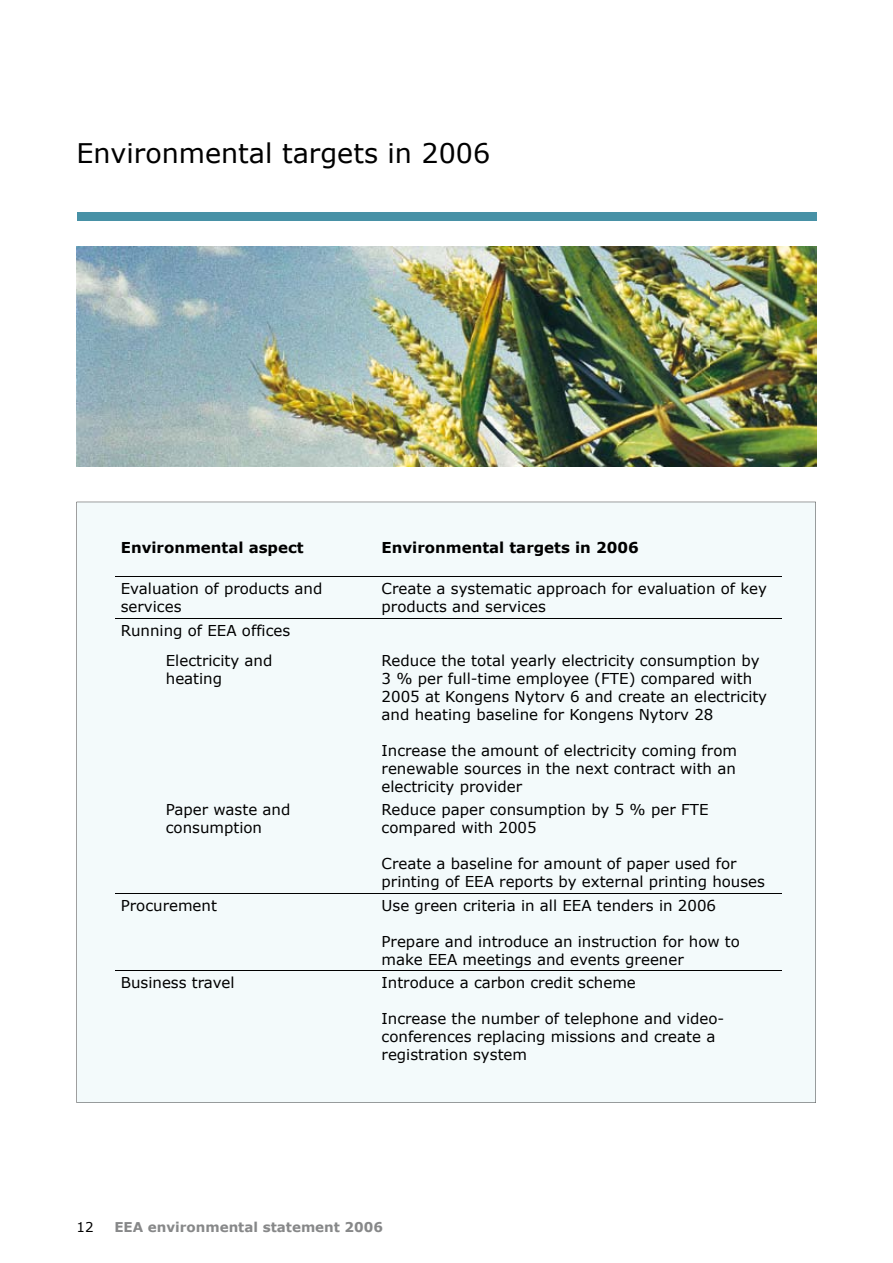
<style>
.page{position:relative;width:893px;height:1263px;background:#fff}
.page>*{position:absolute;margin:0;border:0;box-sizing:border-box;transform-origin:0 0}
.t1{font:27px "Verdana";color:#000}
.t2{font:15px/18px "Verdana";color:#000}
.t3{font:700 15px "Verdana";color:#000}
.t4{font:700 13.5px "Verdana";color:#878889}
.t5{font:13.5px "Verdana";color:#000}
</style>
<div class="page">
<div style="left:77px;top:213px;width:739px;height:8px;background:#4791a6"></div>
<div style="left:77px;top:502px;width:739px;height:601px;background:#f3fafb"></div>
<hr style="left:115px;top:893px;width:261px;height:1px;background:#000">
<hr style="left:376px;top:893px;width:406px;height:1px;background:#000">
<hr style="left:115px;top:970px;width:261px;height:1px;background:#000">
<hr style="left:376px;top:970px;width:406px;height:1px;background:#000">
<hr style="left:115px;top:576px;width:261px;height:1px;background:#000">
<hr style="left:376px;top:576px;width:406px;height:1px;background:#000">
<hr style="left:115px;top:618px;width:261px;height:1px;background:#000">
<hr style="left:376px;top:618px;width:406px;height:1px;background:#000">
<img style="left:77px;top:247px;width:739px;height:220px">
<h1 class="t1" style="left:77px;top:136px;width:415px">Environmental targets in 2006</h1>
<p class="t3" style="left:121px;top:538px;width:184px">Environmental aspect</p>
<p class="t3" style="left:382px;top:538px;width:259px">Environmental targets in 2006</p>
<p class="t2" style="left:121px;top:579px;width:203px">Evaluation of products and services</p>
<p class="t2" style="left:382px;top:579px;width:387px">Create a systematic approach for evaluation of key products and services</p>
<p class="t2" style="left:166px;top:615px;width:126px;line-height:30px;text-indent:-45px">Running of EEA offices<br>Electricity and</p>
<p class="t2" style="left:166px;top:669px;width:58px">heating</p>
<p class="t2" style="left:382px;top:651px;width:387px">Reduce the total yearly electricity consumption by 3 % per full-time employee (FTE) compared with 2005 at Kongens Nytorv 6 and create an electricity and heating baseline for Kongens Nytorv 28</p>
<p class="t2" style="left:382px;top:741px;width:357px;text-align:justify">Increase the amount of electricity coming from renewable sources in the next contract with an electricity provider</p>
<p class="t2" style="left:166px;top:800px;width:126px">Paper waste and consumption</p>
<p class="t2" style="left:382px;top:800px;width:328px">Reduce paper consumption by 5 % per FTE compared with 2005</p>
<p class="t2" style="left:382px;top:854px;width:385px">Create a baseline for amount of paper used for printing of EEA reports by external printing houses</p>
<p class="t2" style="left:121px;top:895px;width:98px">Procurement</p>
<p class="t2" style="left:382px;top:895px;width:336px">Use green criteria in all EEA tenders in 2006</p>
<p class="t2" style="left:382px;top:931px;width:360px">Prepare and introduce an instruction for how to make EEA meetings and events greener</p>
<p class="t2" style="left:121px;top:973px;width:115px">Business travel</p>
<p class="t2" style="left:382px;top:973px;width:256px">Introduce a carbon credit scheme</p>
<p class="t2" style="left:382px;top:1009px;width:344px">Increase the number of telephone and video&shy;conferences replacing missions and create a registration system</p>
<p class="t5" style="left:77px;top:1218px;width:19px">12</p>
<p class="t4" style="left:114px;top:1218px;width:270px">EEA environmental statement 2006</p>
</div>
